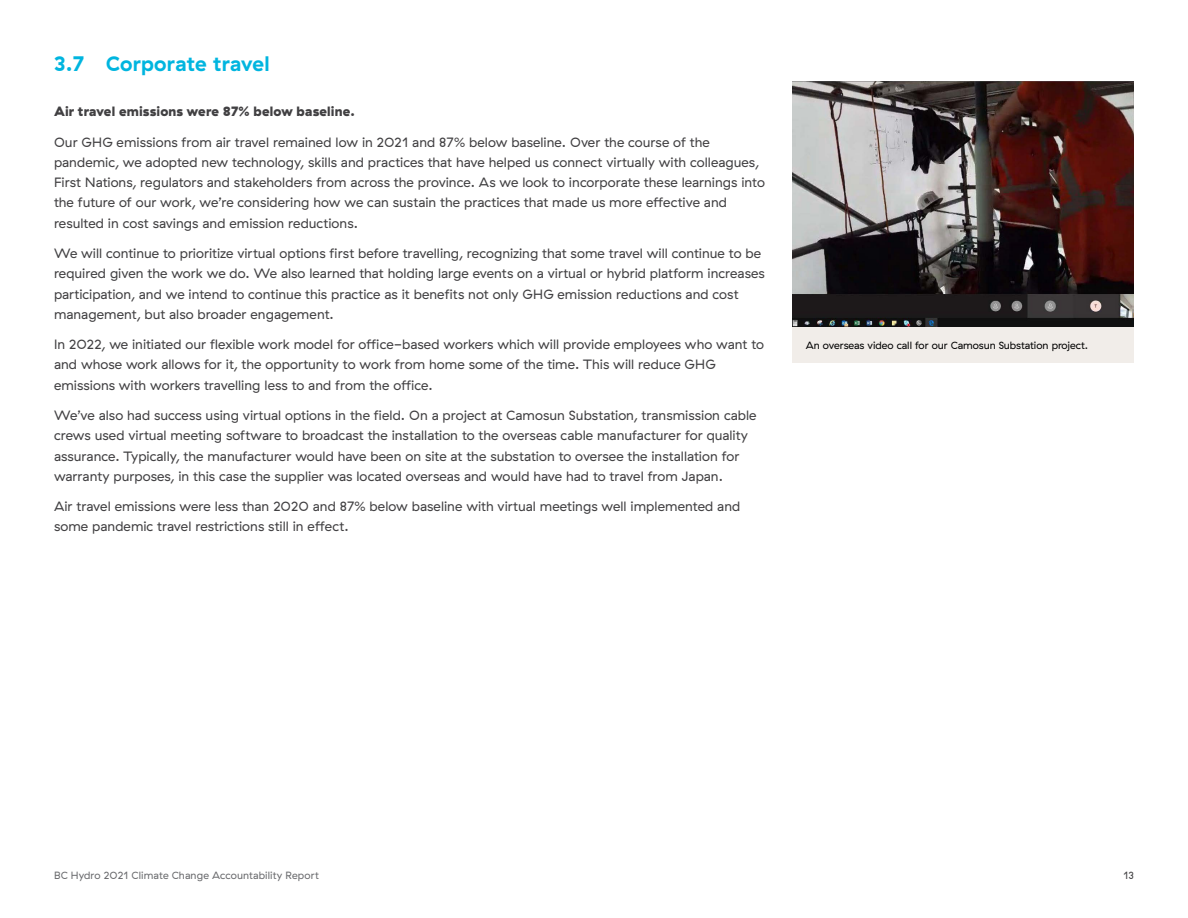
<style>
.page{position:relative;width:1188px;height:918px;background:#fff}
.page>*{position:absolute;margin:0;border:0;box-sizing:border-box;transform-origin:0 0}
.t1{font:700 21px "GT Haptik";letter-spacing:.01em;color:#00b5df}
.t2{font:13.5px/20.2px "GT Haptik";color:#414042}
.t3{font:900 13.5px "GT Haptik";letter-spacing:.01em;color:#414042}
.t4{font:10.5px "GT Haptik";color:#000}
.t5{font:10.5px "GT Haptik";letter-spacing:.01em;color:#696a6d}
.t6{font:10.5px "GT Haptik";color:#414042}
</style>
<div class="page">
<img style="left:792px;top:81px;width:342px;height:247px">
<div style="left:792px;top:328px;width:342px;height:35px;background:#f1ede9"></div>
<h1 class="t1" style="left:54px;top:50px;width:217px">3.7 Corporate travel</h1>
<p class="t3" style="left:54px;top:103px;width:302px">Air travel emissions were 87% below baseline.</p>
<p class="t2" style="left:54px;top:132px;width:712px">Our GHG emissions from air travel remained low in 2021 and 87% below baseline. Over the course of the pandemic, we adopted new technology, skills and practices that have helped us connect virtually with colleagues, First Nations, regulators and stakeholders from across the province. As we look to incorporate these learnings into the future of our work, we’re considering how we can sustain the practices that made us more effective and resulted in cost savings and emission reductions.</p>
<p class="t2" style="left:54px;top:243px;width:712px">We will continue to prioritize virtual options first before travelling, recognizing that some travel will continue to be required given the work we do. We also learned that holding large events on a virtual or hybrid platform increases participation, and we intend to continue this practice as it benefits not only GHG emission reductions and cost management, but also broader engagement.</p>
<p class="t2" style="left:54px;top:335px;width:712px">In 2022, we initiated our flexible work model for office-based workers which will provide employees who want to and whose work allows for it, the opportunity to work from home some of the time. This will reduce GHG emissions with workers travelling less to and from the office.</p>
<p class="t2" style="left:54px;top:405px;width:704px">We’ve also had success using virtual options in the field. On a project at Camosun Substation, transmission cable crews used virtual meeting software to broadcast the installation to the overseas cable manufacturer for quality assurance. Typically, the manufacturer would have been on site at the substation to oversee the installation for warranty purposes, in this case the supplier was located overseas and would have had to travel from Japan.</p>
<p class="t2" style="left:54px;top:497px;width:688px">Air travel emissions were less than 2020 and 87% below baseline with virtual meetings well implemented and some pandemic travel restrictions still in effect.</p>
<p class="t4" style="left:806px;top:340px;width:284px">An overseas video call for our Camosun Substation project.</p>
<p class="t5" style="left:54px;top:869px;width:266px">BC Hydro 2021 Climate Change Accountability Report</p>
<p class="t6" style="left:1124px;top:869px;width:12px">13</p>
</div>
